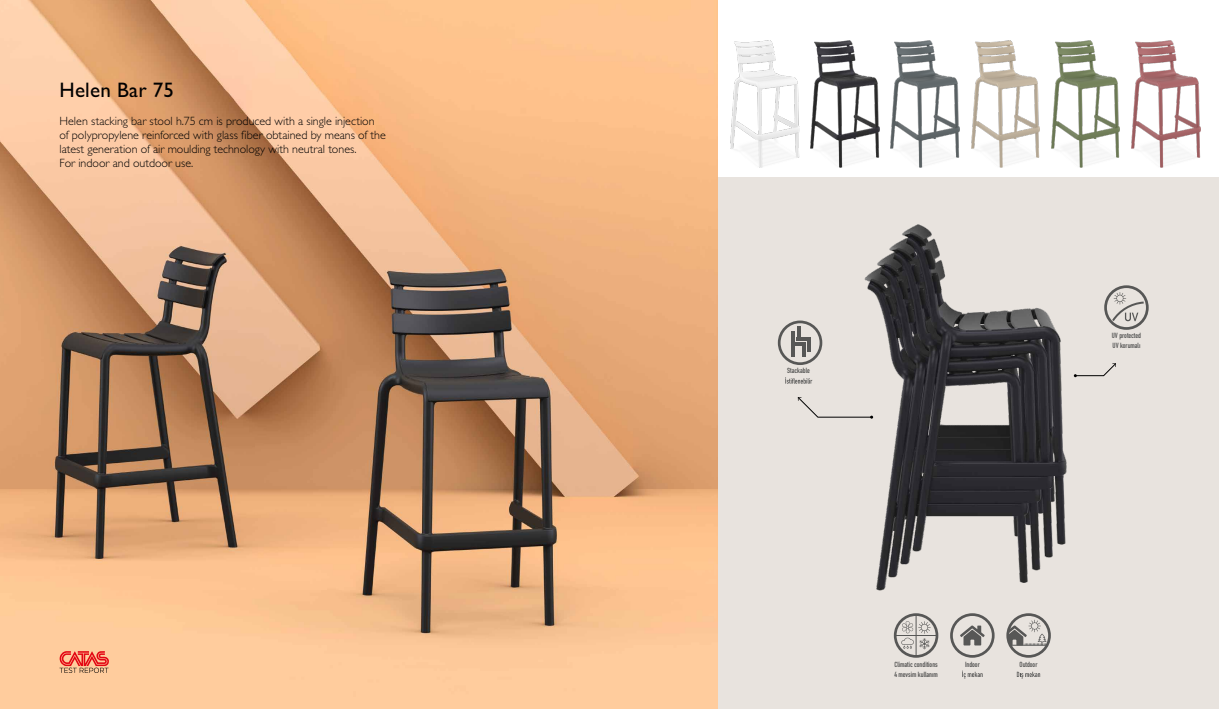
<style>
.page{position:relative;width:1219px;height:709px;background:#fff}
.page>*{position:absolute;margin:0;border:0;box-sizing:border-box;transform-origin:0 0}
.t1{font:21px "Gill Sans";letter-spacing:.01em;color:#000}
.t2{font:300 12px/14px "Gill Sans";color:#000}
.t3{font:7.4px "DIN Engschrift";color:#575756}
</style>
<div class="page">
<div style="left:717px;top:177px;width:502px;height:532px;background:#e8e3de"></div>
<img style="left:731px;top:41px;width:68px;height:127px">
<img style="left:811px;top:41px;width:68px;height:127px">
<img style="left:891px;top:41px;width:69px;height:127px">
<img style="left:971px;top:41px;width:69px;height:127px">
<img style="left:1051px;top:41px;width:69px;height:127px">
<img style="left:1131px;top:41px;width:69px;height:127px">
<img style="left:864px;top:224px;width:203px;height:367px">
<img style="left:0;top:0;width:717px;height:709px">
<svg style="left:60px;top:651px;width:49px;height:22px"></svg>
<svg style="left:1074px;top:363px;width:42px;height:14px"></svg>
<svg style="left:798px;top:397px;width:75px;height:21px"></svg>
<div style="left:778px;top:320px;width:44px;height:45px;border:3px solid #575756;border-radius:50%"></div>
<hr style="left:791px;top:331px;width:4px;height:25px;background:#575756">
<hr style="left:802px;top:342px;width:4px;height:14px;background:#575756">
<hr style="left:791px;top:342px;width:15px;height:4px;background:#575756">
<hr style="left:797px;top:326px;width:4px;height:15px;background:#575756">
<hr style="left:807px;top:337px;width:4px;height:14px;background:#575756">
<hr style="left:797px;top:337px;width:14px;height:4px;background:#575756">
<svg style="left:785px;top:377px;width:27px;height:6px"></svg>
<svg style="left:962px;top:670px;width:21px;height:8px"></svg>
<div style="left:950px;top:613px;width:45px;height:44px;border:3px solid #575756;border-radius:50%"></div>
<svg style="left:960px;top:625px;width:25px;height:20px"></svg>
<svg style="left:1017px;top:671px;width:23px;height:7px"></svg>
<div style="left:1006px;top:613px;width:45px;height:44px;border:3px solid #575756;border-radius:50%"></div>
<hr style="left:1009px;top:644px;width:38px;height:1px;background:#575756">
<svg style="left:1008px;top:619px;width:38px;height:26px"></svg>
<div style="left:894px;top:613px;width:44px;height:44px;border:3px solid #575756;border-radius:50%"></div>
<hr style="left:916px;top:614px;width:1px;height:42px;background:#575756">
<hr style="left:895px;top:635px;width:42px;height:1px;background:#575756">
<svg style="left:901px;top:621px;width:30px;height:28px"></svg>
<div style="left:1104px;top:285px;width:45px;height:45px;border:3px solid #575756;border-radius:50%"></div>
<svg style="left:1110px;top:292px;width:36px;height:31px"></svg>
<h1 class="t1" style="left:60px;top:77px;width:116px">Helen Bar 75</h1>
<p class="t2" style="left:60px;top:114px;width:328px">Helen stacking bar stool h.75 cm is produced with a single injection of polypropylene reinforced with glass fiber obtained by means of the latest generation of air moulding technology with neutral tones.<br>For indoor and outdoor use.</p>
<p class="t3" style="left:787px;top:366px;width:24px">Stackable</p>
<p class="t3" style="left:1112px;top:331px;width:31px">UV protected</p>
<p class="t3" style="left:1112px;top:341px;width:29px">UV korumalı</p>
<p class="t3" style="left:894px;top:660px;width:45px">Climatic conditions</p>
<p class="t3" style="left:965px;top:660px;width:16px">Indoor</p>
<p class="t3" style="left:1019px;top:660px;width:19px">Outdoor</p>
<p class="t3" style="left:894px;top:670px;width:45px">4 mevsim kullanım</p>
</div>
